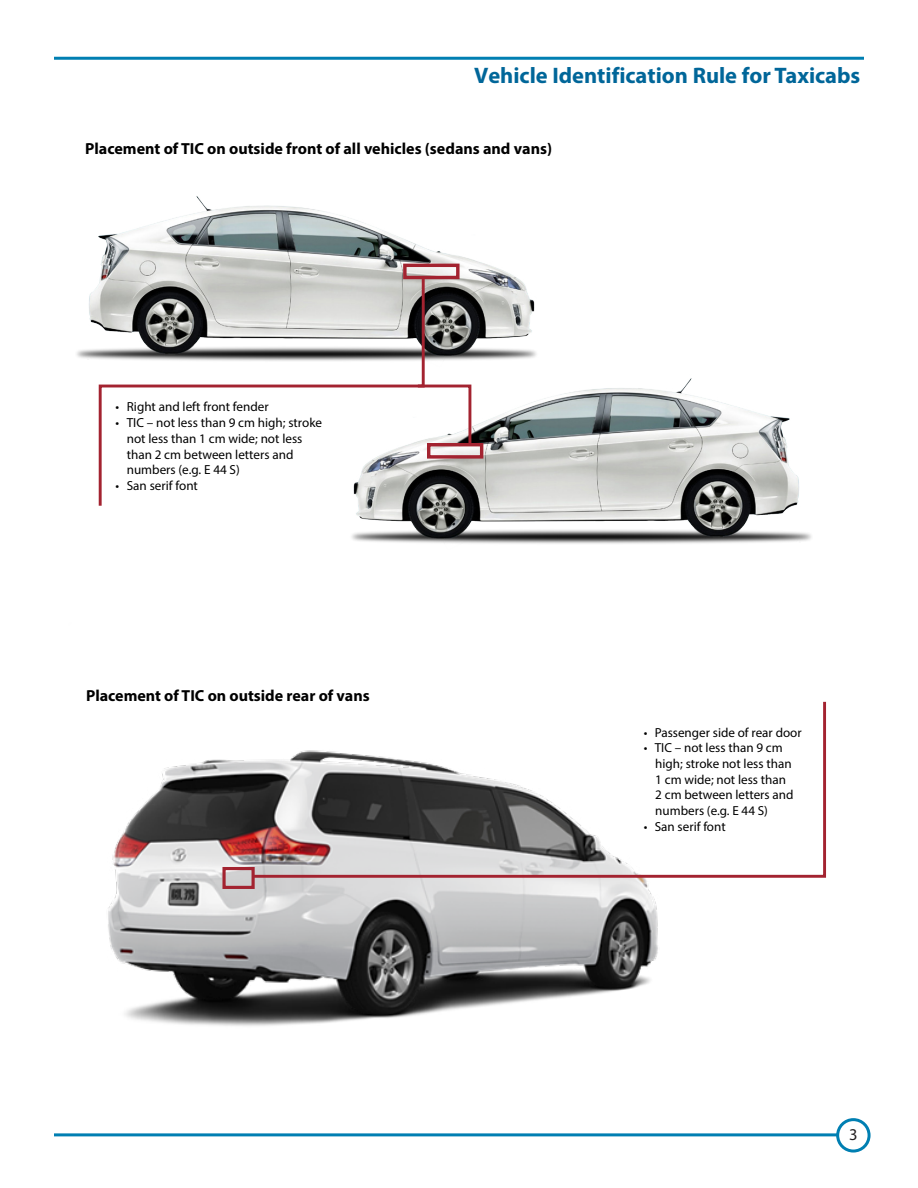
<style>
.page{position:relative;width:918px;height:1188px;background:#fff}
.page>*{position:absolute;margin:0;border:0;box-sizing:border-box;transform-origin:0 0}
.Subheading{font:700 22.5px "Myriad Pro";color:#069}
.t1{font:16.5px "Myriad Pro";color:#231f20}
.t2{font:700 16.05px "Myriad Pro";color:#000}
.t3{font:13.2px/15.8px "Myriad Pro";color:#000}
.t4{font:13.05px/15.8px "Myriad Pro";color:#000}
</style>
<div class="page">
<hr style="left:54px;top:1133px;width:810px;height:3px;background:#007fb2">
<div style="left:838px;top:1120px;width:31px;height:31px;background:#fff;border-radius:50%"></div>
<div style="left:836px;top:1118px;width:35px;height:35px;border:3px solid #007fb2;border-radius:50%"></div>
<img style="left:76px;top:196px;width:444px;height:163px">
<img style="left:351px;top:280px;width:461px;height:264px">
<svg style="left:97px;top:275px;width:329px;height:234px"></svg>
<svg style="left:415px;top:383px;width:58px;height:65px"></svg>
<div style="left:403px;top:264px;width:57px;height:15px;border:3px solid #a32330"></div>
<div style="left:427px;top:443px;width:56px;height:16px;border:3px solid #a32330"></div>
<hr style="left:54px;top:57px;width:810px;height:3px;background:#007fb2">
<img style="left:108px;top:759px;width:550px;height:267px">
<svg style="left:250px;top:701px;width:576px;height:178px"></svg>
<div style="left:222px;top:867px;width:33px;height:22px;border:3px solid #a32330"></div>
<p class="Subheading" style="left:474px;top:61px;width:388px">Vehicle Identification Rule for Taxicabs</p>
<p class="t2" style="left:85px;top:138px;width:468px">Placement of TIC on outside front of all vehicles (sedans and vans)</p>
<p class="t3" style="left:116px;top:399px;width:155px">• Right and left front fender</p>
<p class="t3" style="left:127px;top:415px;width:197px;text-indent:-11px">• TIC – not less than 9 cm high; stroke not less than 1 cm wide; not less than 2 cm between letters and numbers (e.g. E 44 S)</p>
<p class="t3" style="left:116px;top:478px;width:84px">• San serif font</p>
<p class="t2" style="left:86px;top:685px;width:285px">Placement of TIC on outside rear of vans</p>
<p class="t4" style="left:644px;top:724px;width:160px">• Passenger side of rear door</p>
<p class="t4" style="left:655px;top:740px;width:140px;text-indent:-12px">• TIC – not less than 9 cm high; stroke not less than<br>1 cm wide; not less than<br>2 cm between letters and numbers (e.g. E 44 S)</p>
<p class="t4" style="left:644px;top:818px;width:84px">• San serif font</p>
<p class="t1" style="left:849px;top:1124px;width:10px">3</p>
</div>
